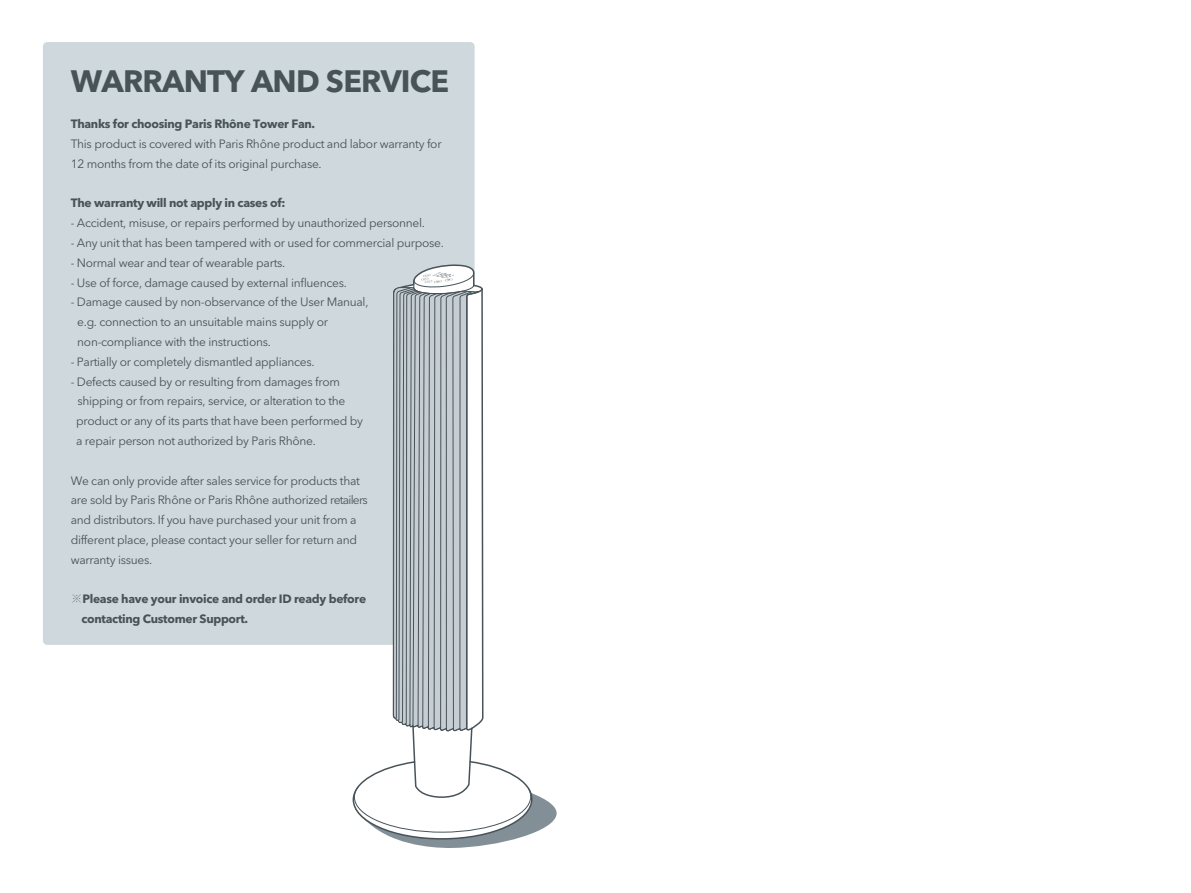
<style>
.page{position:relative;width:1191px;height:893px;background:#fff}
.page>*{position:absolute;margin:0;border:0;box-sizing:border-box;transform-origin:0 0}
.t1{font:700 30.75px "Avenir Next LT Pro";letter-spacing:-.025em;color:#475359}
.t2{font:12px/19.8px "Avenir Next LT Pro";letter-spacing:-.025em;color:#475359}
.t3{font:700 12px/19.8px "Avenir Next LT Pro";letter-spacing:-.025em;color:#475359}
.s1{font-family:"Adobe Song Std";font-weight:300}
</style>
<div class="page">
<div style="left:43px;top:42px;width:431px;height:603px;background:#cfd8dd;border-radius:4px"></div>
<svg style="left:352px;top:45px;width:204px;height:803px"></svg>
<h1 class="t1" style="left:71px;top:62px;width:380px">WARRANTY AND SERVICE</h1>
<p class="t3" style="left:71px;top:114px;width:246px">Thanks for choosing Paris Rhône Tower Fan.</p>
<p class="t2" style="left:71px;top:134px;width:372px">This product is covered with Paris Rhône product and labor warranty for<br>12 months from the date of its original purchase.</p>
<p class="t3" style="left:71px;top:193px;width:216px">The warranty will not apply in cases of:</p>
<p class="t2" style="left:71px;top:213px;width:356px">- Accident, misuse, or repairs performed by unauthorized personnel.</p>
<p class="t2" style="left:71px;top:233px;width:375px">- Any unit that has been tampered with or used for commercial purpose.</p>
<p class="t2" style="left:71px;top:253px;width:216px">- Normal wear and tear of wearable parts.</p>
<p class="t2" style="left:71px;top:272px;width:278px">- Use of force, damage caused by external influences.</p>
<p class="t2" style="left:77px;top:292px;width:293px;text-indent:-7px">- Damage caused by non-observance of the User Manual, e.g. connection to an unsuitable mains supply or non-compliance with the instructions.</p>
<p class="t2" style="left:71px;top:352px;width:245px">- Partially or completely dismantled appliances.</p>
<p class="t2" style="left:76px;top:371px;width:288px;text-indent:-5px">- Defects caused by or resulting from damages from shipping or from repairs, service, or alteration to the product or any of its parts that have been performed by a repair person not authorized by Paris Rhône.</p>
<p class="t2" style="left:71px;top:470px;width:299px">We can only provide after sales service for products that are sold by Paris Rhône or Paris Rhône authorized retailers and distributors. If you have purchased your unit from a different place, please contact your seller for return and warranty issues.</p>
<p class="t3" style="left:81px;top:589px;width:286px;text-indent:-11px"><span class="s1">※</span>Please have your invoice and order ID ready before contacting Customer Support.</p>
</div>
